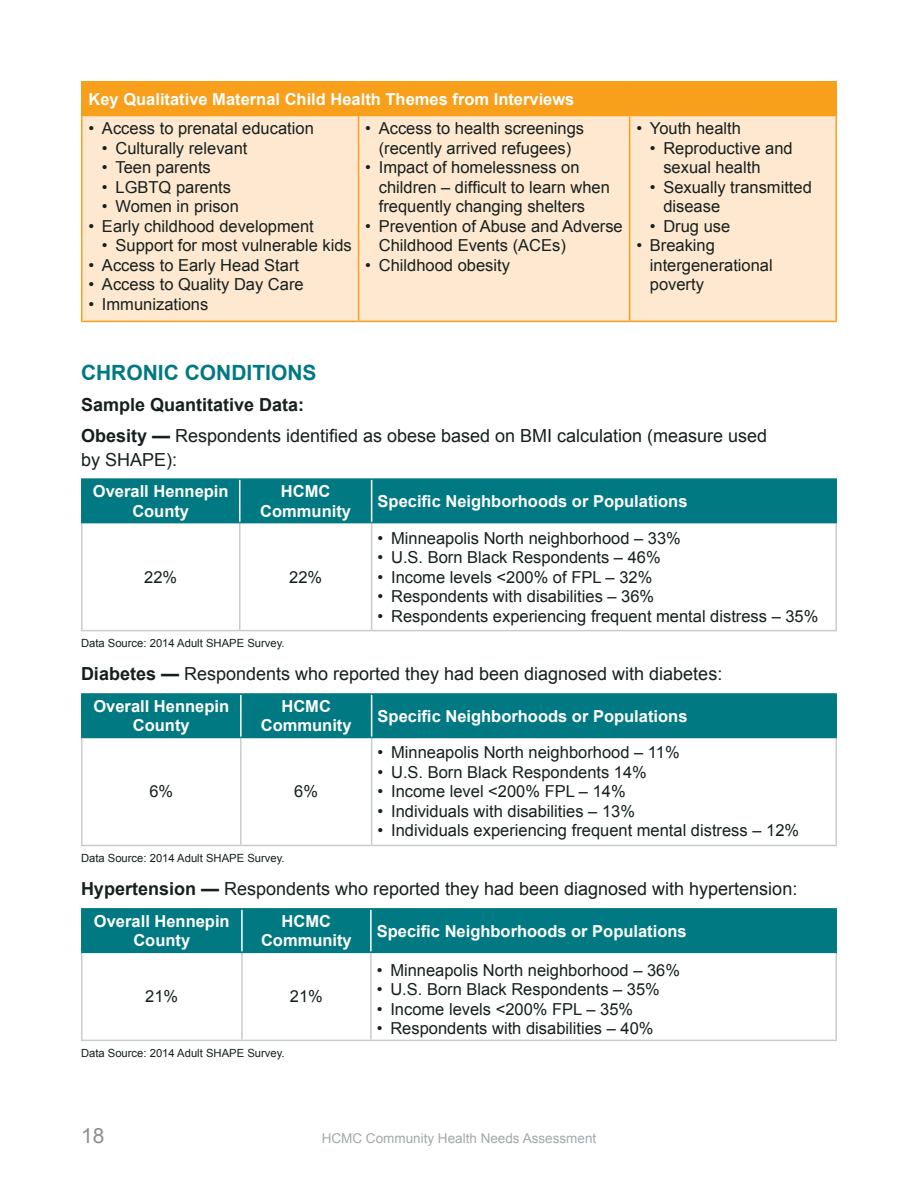
<style>
.page{position:relative;width:918px;height:1188px;background:#fff}
.page>*{position:absolute;margin:0;border:0;box-sizing:border-box;transform-origin:0 0}
.t1{font:700 21px "Arial";color:#007982}
.t2{font:21px "Arial";color:#8b9193}
.t3{font:18px/30.8px "Arial";color:#16201f}
.t4{font:16.5px/19.5px "Arial";color:#16201f}
.t5{font:700 16.5px/19.5px "Arial";color:#fff;text-align:center}
.t6{font:13.5px "Arial";color:#a2a8aa}
.t7{font:11.25px "Arial";color:#16201f}
.s1{font-weight:700}
</style>
<div class="page">
<div style="left:82px;top:82px;width:754px;height:34px;background:#f89f1c"></div>
<div style="left:82px;top:116px;width:754px;height:205px;background:#fee8cf"></div>
<hr style="left:81px;top:81px;width:278px;height:1px;background:#f89f1c">
<hr style="left:81px;top:82px;width:1px;height:33px;background:#f89f1c">
<hr style="left:359px;top:81px;width:271px;height:1px;background:#f89f1c">
<hr style="left:630px;top:81px;width:207px;height:1px;background:#f89f1c">
<hr style="left:836px;top:82px;width:1px;height:33px;background:#f89f1c">
<hr style="left:81px;top:115px;width:278px;height:1px;background:#f89f1c">
<hr style="left:81px;top:116px;width:1px;height:205px;background:#f89f1c">
<hr style="left:358px;top:116px;width:1px;height:205px;background:#f89f1c">
<hr style="left:630px;top:115px;width:207px;height:1px;background:#f89f1c">
<hr style="left:629px;top:116px;width:1px;height:205px;background:#f89f1c">
<hr style="left:836px;top:116px;width:1px;height:205px;background:#f89f1c">
<hr style="left:81px;top:321px;width:278px;height:1px;background:#f89f1c">
<hr style="left:359px;top:321px;width:271px;height:1px;background:#f89f1c">
<hr style="left:630px;top:321px;width:207px;height:1px;background:#f89f1c">
<div style="left:82px;top:480px;width:754px;height:42px;background:#007982"></div>
<svg style="left:82px;top:523px;width:754px;height:107px"></svg>
<hr style="left:81px;top:523px;width:1px;height:107px;background:#c9cccc">
<hr style="left:239px;top:523px;width:2px;height:107px;background:#c9cccc">
<hr style="left:371px;top:523px;width:1px;height:107px;background:#c9cccc">
<hr style="left:836px;top:523px;width:1px;height:107px;background:#c9cccc">
<hr style="left:81px;top:630px;width:159px;height:1px;background:#c9cccc">
<hr style="left:240px;top:630px;width:132px;height:1px;background:#c9cccc">
<hr style="left:372px;top:630px;width:465px;height:1px;background:#c9cccc">
<hr style="left:239px;top:480px;width:2px;height:42px;background:#fff">
<hr style="left:371px;top:480px;width:1px;height:42px;background:#fff">
<hr style="left:81px;top:478px;width:159px;height:2px;background:#007982">
<hr style="left:81px;top:480px;width:1px;height:42px;background:#007982">
<hr style="left:240px;top:478px;width:132px;height:2px;background:#007982">
<hr style="left:372px;top:478px;width:465px;height:2px;background:#007982">
<hr style="left:836px;top:480px;width:1px;height:42px;background:#007982">
<hr style="left:81px;top:522px;width:159px;height:1px;background:#007982">
<hr style="left:240px;top:522px;width:132px;height:1px;background:#007982">
<hr style="left:372px;top:522px;width:465px;height:1px;background:#007982">
<div style="left:82px;top:695px;width:754px;height:42px;background:#007982"></div>
<svg style="left:82px;top:738px;width:754px;height:107px"></svg>
<hr style="left:81px;top:738px;width:1px;height:107px;background:#c9cccc">
<hr style="left:240px;top:738px;width:2px;height:107px;background:#c9cccc">
<hr style="left:371px;top:738px;width:1px;height:107px;background:#c9cccc">
<hr style="left:836px;top:738px;width:1px;height:107px;background:#c9cccc">
<hr style="left:81px;top:845px;width:160px;height:1px;background:#c9cccc">
<hr style="left:241px;top:845px;width:131px;height:1px;background:#c9cccc">
<hr style="left:372px;top:845px;width:465px;height:1px;background:#c9cccc">
<hr style="left:240px;top:695px;width:2px;height:42px;background:#fff">
<hr style="left:371px;top:695px;width:1px;height:42px;background:#fff">
<hr style="left:81px;top:693px;width:160px;height:2px;background:#007982">
<hr style="left:81px;top:695px;width:1px;height:42px;background:#007982">
<hr style="left:241px;top:693px;width:131px;height:2px;background:#007982">
<hr style="left:372px;top:693px;width:465px;height:2px;background:#007982">
<hr style="left:836px;top:695px;width:1px;height:42px;background:#007982">
<hr style="left:81px;top:737px;width:160px;height:1px;background:#007982">
<hr style="left:241px;top:737px;width:131px;height:1px;background:#007982">
<hr style="left:372px;top:737px;width:465px;height:1px;background:#007982">
<div style="left:82px;top:910px;width:754px;height:42px;background:#007982"></div>
<svg style="left:82px;top:953px;width:754px;height:87px"></svg>
<hr style="left:81px;top:953px;width:1px;height:87px;background:#c9cccc">
<hr style="left:241px;top:953px;width:2px;height:87px;background:#c9cccc">
<hr style="left:370px;top:953px;width:2px;height:87px;background:#c9cccc">
<hr style="left:836px;top:953px;width:1px;height:87px;background:#c9cccc">
<hr style="left:81px;top:1040px;width:161px;height:1px;background:#c9cccc">
<hr style="left:242px;top:1040px;width:129px;height:1px;background:#c9cccc">
<hr style="left:371px;top:1040px;width:466px;height:1px;background:#c9cccc">
<hr style="left:241px;top:910px;width:2px;height:42px;background:#fff">
<hr style="left:370px;top:910px;width:2px;height:42px;background:#fff">
<hr style="left:81px;top:908px;width:161px;height:2px;background:#007982">
<hr style="left:81px;top:910px;width:1px;height:42px;background:#007982">
<hr style="left:242px;top:908px;width:129px;height:2px;background:#007982">
<hr style="left:371px;top:908px;width:466px;height:2px;background:#007982">
<hr style="left:836px;top:910px;width:1px;height:42px;background:#007982">
<hr style="left:81px;top:952px;width:161px;height:1px;background:#007982">
<hr style="left:242px;top:952px;width:129px;height:1px;background:#007982">
<hr style="left:371px;top:952px;width:466px;height:1px;background:#007982">
<p class="t5" style="left:88px;top:90px;width:487px">Key Qualitative Maternal Child Health Themes from Interviews</p>
<p class="t4" style="left:88px;top:119px;width:227px">• Access to prenatal education</p>
<p class="t4" style="left:102px;top:138px;width:147px">• Culturally relevant</p>
<p class="t4" style="left:102px;top:158px;width:110px">• Teen parents</p>
<p class="t4" style="left:102px;top:177px;width:131px">• LGBTQ parents</p>
<p class="t4" style="left:102px;top:197px;width:138px">• Women in prison</p>
<p class="t4" style="left:88px;top:216px;width:227px">• Early childhood development</p>
<p class="t4" style="left:102px;top:236px;width:251px">• Support for most vulnerable kids</p>
<p class="t4" style="left:88px;top:255px;width:212px">• Access to Early Head Start</p>
<p class="t4" style="left:88px;top:275px;width:217px">• Access to Quality Day Care</p>
<p class="t4" style="left:88px;top:294px;width:121px">• Immunizations</p>
<p class="t4" style="left:365px;top:119px;width:220px;text-align:center">• Access to health screenings (recently arrived refugees)</p>
<p class="t4" style="left:379px;top:158px;width:233px;text-indent:-13px">• Impact of homelessness on children – difficult to learn when frequently changing shelters</p>
<p class="t4" style="left:379px;top:216px;width:245px;text-indent:-13px">• Prevention of Abuse and Adverse<br>Childhood Events (ACEs)</p>
<p class="t4" style="left:365px;top:255px;width:146px">• Childhood obesity</p>
<p class="t4" style="left:636px;top:119px;width:106px">• Youth health</p>
<p class="t4" style="left:663px;top:138px;width:131px;text-indent:-13px">• Reproductive and sexual health</p>
<p class="t4" style="left:663px;top:177px;width:150px;text-indent:-13px">• Sexually transmitted disease</p>
<p class="t4" style="left:650px;top:216px;width:82px">• Drug use</p>
<p class="t4" style="left:650px;top:236px;width:124px;text-indent:-13px">• Breaking intergenerational poverty</p>
<p class="t1" style="left:81px;top:359px;width:237px">CHRONIC CONDITIONS</p>
<p class="t3" style="left:81px;top:389px;width:688px"><span class="s1">Sample Quantitative Data:<br>Obesity —</span> Respondents identified as obese based on BMI calculation (measure used</p>
<p class="t3" style="left:81px;top:444px;width:98px">by SHAPE):</p>
<p class="t5" style="left:93px;top:482px;width:137px">Overall Hennepin<br>County</p>
<p class="t5" style="left:260px;top:482px;width:92px">HCMC<br>Community</p>
<p class="t5" style="left:378px;top:492px;width:311px">Specific Neighborhoods or Populations</p>
<p class="t4" style="left:144px;top:567px;width:35px">22%</p>
<p class="t4" style="left:289px;top:567px;width:35px">22%</p>
<p class="t4" style="left:378px;top:528px;width:305px">• Minneapolis North neighborhood – 33%</p>
<p class="t4" style="left:378px;top:548px;width:285px">• U.S. Born Black Respondents – 46%</p>
<p class="t4" style="left:378px;top:567px;width:276px">• Income levels &lt;200% of FPL – 32%</p>
<p class="t4" style="left:378px;top:587px;width:278px">• Respondents with disabilities – 36%</p>
<p class="t4" style="left:378px;top:606px;width:442px">• Respondents experiencing frequent mental distress – 35%</p>
<p class="t7" style="left:81px;top:636px;width:205px">Data Source: 2014 Adult SHAPE Survey.</p>
<p class="t3" style="left:81px;top:659px;width:643px"><span class="s1">Diabetes —</span> Respondents who reported they had been diagnosed with diabetes:</p>
<p class="t5" style="left:93px;top:697px;width:137px">Overall Hennepin<br>County</p>
<p class="t5" style="left:261px;top:697px;width:92px">HCMC<br>Community</p>
<p class="t5" style="left:378px;top:707px;width:311px">Specific Neighborhoods or Populations</p>
<p class="t4" style="left:149px;top:782px;width:25px">6%</p>
<p class="t4" style="left:294px;top:782px;width:25px">6%</p>
<p class="t4" style="left:378px;top:743px;width:304px">• Minneapolis North neighborhood – 11%</p>
<p class="t4" style="left:378px;top:763px;width:271px">• U.S. Born Black Respondents 14%</p>
<p class="t4" style="left:378px;top:782px;width:250px">• Income level &lt;200% FPL – 14%</p>
<p class="t4" style="left:378px;top:802px;width:259px">• Individuals with disabilities – 13%</p>
<p class="t4" style="left:378px;top:821px;width:423px">• Individuals experiencing frequent mental distress – 12%</p>
<p class="t7" style="left:81px;top:851px;width:205px">Data Source: 2014 Adult SHAPE Survey.</p>
<p class="t3" style="left:81px;top:874px;width:718px"><span class="s1">Hypertension —</span> Respondents who reported they had been diagnosed with hypertension:</p>
<p class="t5" style="left:94px;top:912px;width:137px">Overall Hennepin<br>County</p>
<p class="t5" style="left:261px;top:912px;width:92px">HCMC<br>Community</p>
<p class="t5" style="left:377px;top:922px;width:311px">Specific Neighborhoods or Populations</p>
<p class="t4" style="left:145px;top:987px;width:35px">21%</p>
<p class="t4" style="left:290px;top:987px;width:35px">21%</p>
<p class="t7" style="left:81px;top:1046px;width:205px">Data Source: 2014 Adult SHAPE Survey.</p>
<p class="t4" style="left:377px;top:960px;width:305px">• Minneapolis North neighborhood – 36%</p>
<p class="t4" style="left:377px;top:980px;width:285px">• U.S. Born Black Respondents – 35%</p>
<p class="t4" style="left:377px;top:1000px;width:258px">• Income levels &lt;200% FPL – 35%</p>
<p class="t4" style="left:377px;top:1019px;width:278px">• Respondents with disabilities – 40%</p>
<p class="t2" style="left:81px;top:1122px;width:25px">18</p>
<p class="t6" style="left:322px;top:1130px;width:276px">HCMC Community Health Needs Assessment</p>
</div>
